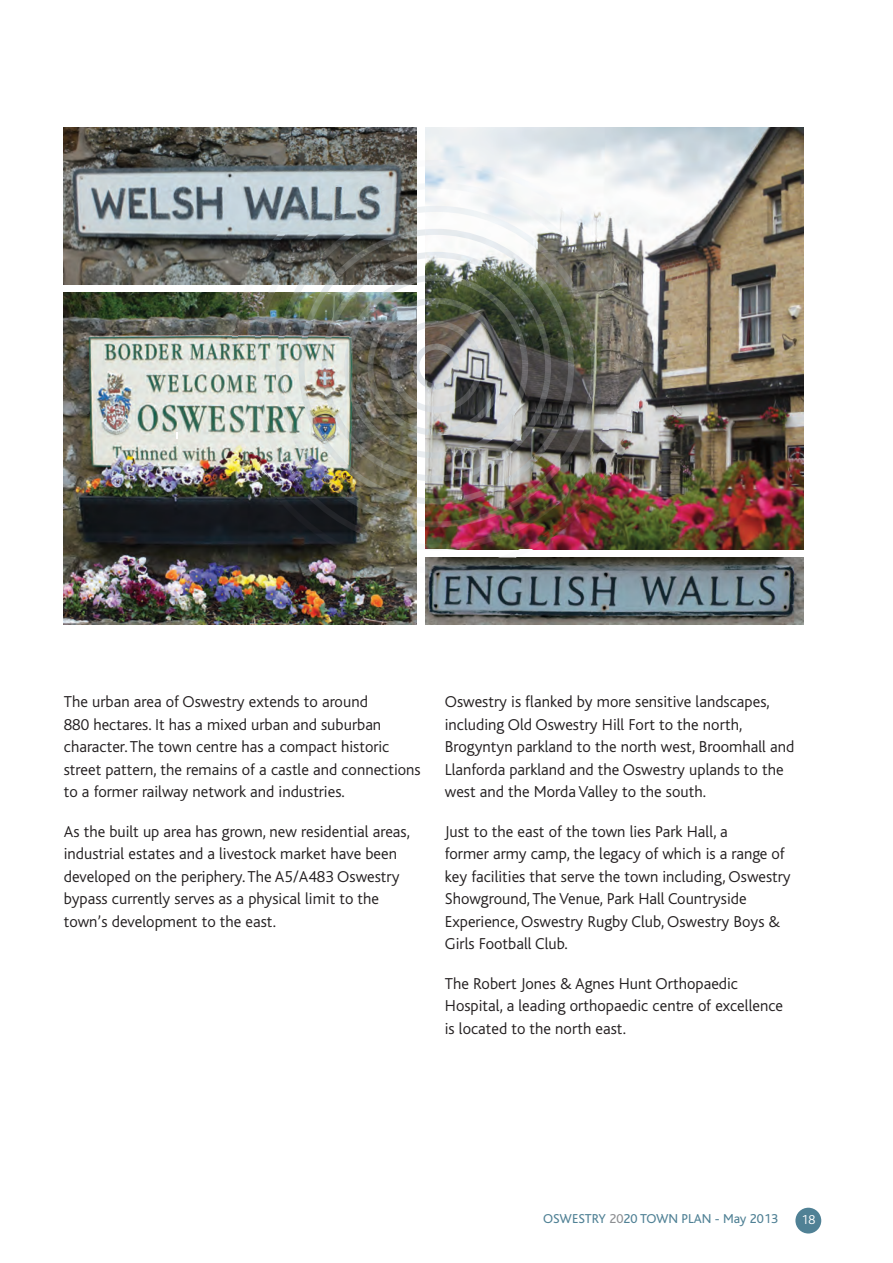
<style>
.page{position:relative;width:893px;height:1263px;background:#fff}
.page>*{position:absolute;margin:0;border:0;box-sizing:border-box;transform-origin:0 0}
.t1{font:300 16.5px/22.5px "Bliss";color:#231f20}
.t2{font:13.5px "Bliss";color:#508195}
.t3{font:300 13.5px "Bliss";color:#fff}
.s1{color:#8d8f92}
</style>
<div class="page">
<div style="left:795px;top:1208px;width:26px;height:25px;background:#508195;border-radius:50%"></div>
<img style="left:425px;top:128px;width:379px;height:421px">
<img style="left:64px;top:128px;width:353px;height:156px">
<img style="left:64px;top:292px;width:353px;height:332px">
<svg style="left:176px;top:432px;width:2px;height:7px"></svg>
<img style="left:425px;top:558px;width:379px;height:66px">
<svg style="left:243px;top:160px;width:291px;height:413px"></svg>
<img style="left:425px;top:160px;width:218px;height:389px">
<img style="left:247px;top:161px;width:170px;height:123px">
<img style="left:230px;top:292px;width:187px;height:280px">
<img style="left:425px;top:558px;width:90px;height:15px">
<p class="t1" style="left:64px;top:692px;width:358px">The urban area of Oswestry extends to around<br>880 hectares. It has a mixed urban and suburban character. The town centre has a compact historic street pattern, the remains of a castle and connections to a former railway network and industries.</p>
<p class="t1" style="left:64px;top:821px;width:348px">As the built up area has grown, new residential areas, industrial estates and a livestock market have been developed on the periphery. The A5/A483 Oswestry bypass currently serves as a physical limit to the town’s development to the east.</p>
<p class="t1" style="left:445px;top:692px;width:351px">Oswestry is flanked by more sensitive landscapes, including Old Oswestry Hill Fort to the north, Brogyntyn parkland to the north west, Broomhall and Llanforda parkland and the Oswestry uplands to the west and the Morda Valley to the south.</p>
<p class="t1" style="left:445px;top:821px;width:347px">Just to the east of the town lies Park Hall, a<br>former army camp, the legacy of which is a range of key facilities that serve the town including, Oswestry Showground, The Venue, Park Hall Countryside Experience, Oswestry Rugby Club, Oswestry Boys &amp; Girls Football Club.</p>
<p class="t1" style="left:445px;top:973px;width:340px">The Robert Jones &amp; Agnes Hunt Orthopaedic<br>Hospital, a leading orthopaedic centre of excellence is located to the north east.</p>
<p class="t2" style="left:543px;top:1214px;width:237px">OSWESTRY <span class="s1">20</span>20 TOWN PLAN - May 2013</p>
<p class="t3" style="left:801px;top:1214px;width:15px">18</p>
</div>
